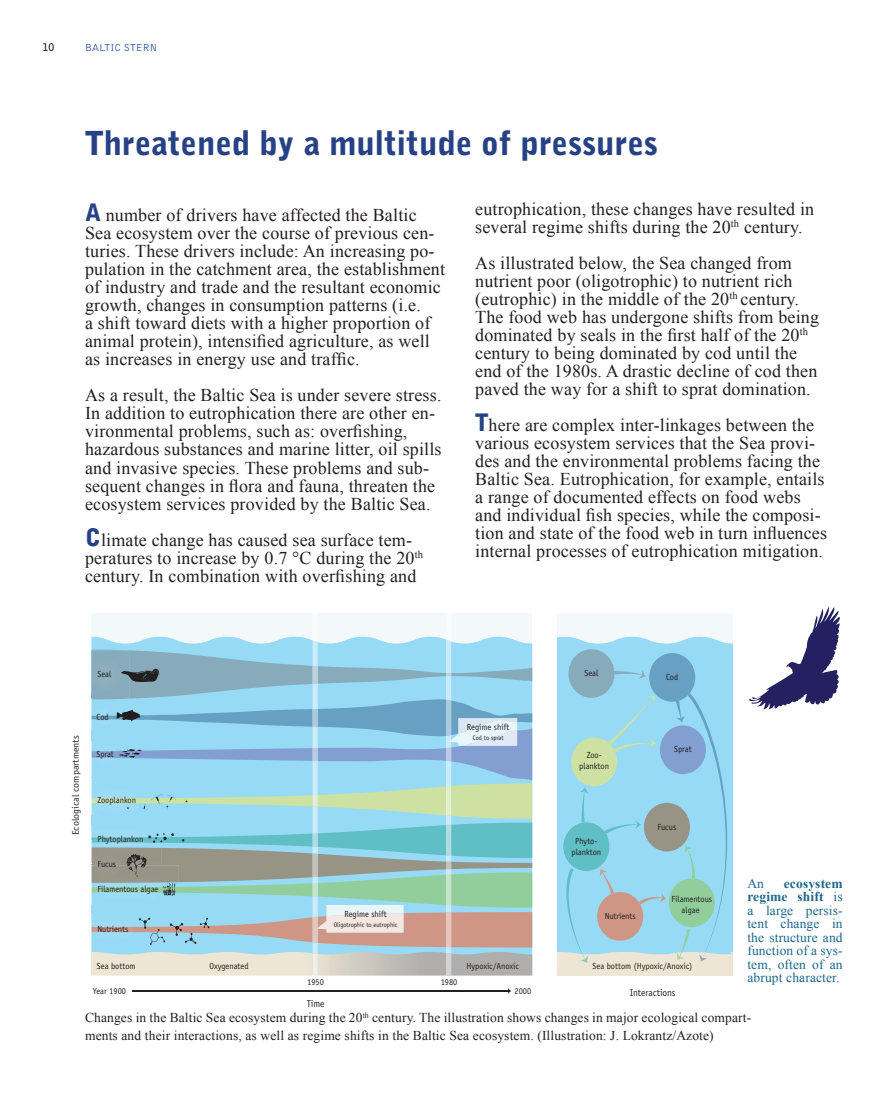
<style>
.page{position:relative;width:893px;height:1106px;background:#fff}
.page>*{position:absolute;margin:0;border:0;box-sizing:border-box;transform-origin:0 0}
.t1{font:900 33px "Bell Gothic BT";color:#264185}
.t2{font:18px/18px "Times New Roman";letter-spacing:.01em;color:#231f20}
.t3{font:13.5px/18px "Times New Roman";letter-spacing:.01em;color:#231f20}
.t4{font:13.5px/13.5px "Times New Roman";letter-spacing:.01em;color:#1d678b;text-align:justify}
.t5{font:10.5px "Bell Gothic BT";color:#23499f}
.t6{font:700 10.5px "Bell Gothic BT";color:#231f20}
.t7{font:9.9px "Officina Sans Std";color:#231f20;scale:.95 1}
.t8{font:9.45px "Officina Sans Std";color:#231f20;scale:1.06 1}
.t9{font:8.85px/10.6px "Officina Sans Std";color:#231f20;text-align:center;scale:.95 1}
.t10{font:8.85px "Officina Sans Std";letter-spacing:-.02em;color:#231f20;scale:.95 1}
.t11{font:6.6px "Officina Sans Std";color:#231f20;scale:.95 1}
.s1{font-family:"Bell Gothic BT";font-weight:900;font-size:24px;color:#264185}
.s2{font-weight:700}
</style>
<div class="page">
<hr style="left:132px;top:990px;width:377px;height:1px;background:#231f20">
<svg style="left:91px;top:613px;width:441px;height:363px;background:#a2cbd4"></svg>
<svg style="left:557px;top:606px;width:283px;height:370px"></svg>
<p class="t6" style="left:43px;top:40px;width:13px">10</p>
<p class="t5" style="left:85px;top:41px;width:74px">BALTIC STERN</p>
<p class="t1" style="left:85px;top:123px;width:574px">Threatened by a multitude of pressures</p>
<p class="t2" style="left:85px;top:206px;width:362px"><span class="s1">A</span> number of drivers have affected the Baltic Sea ecosystem over the course of previous cen&shy;turies. These drivers include: An increasing po&shy;pulation in the catchment area, the establishment of industry and trade and the resultant economic growth, changes in consumption patterns (i.e.<br>a shift toward diets with a higher proportion of animal protein), intensified agriculture, as well as increases in energy use and traffic.</p>
<p class="t2" style="left:85px;top:386px;width:358px">As a result, the Baltic Sea is under severe stress.<br>In addition to eutrophication there are other en&shy;vironmental problems, such as: overfishing,</p>
<p class="t2" style="left:85px;top:440px;width:358px">hazardous substances and marine litter, oil spills and invasive species. These problems and sub&shy;sequent changes in flora and fauna, threaten the ecosystem services provided by the Baltic Sea.</p>
<p class="t2" style="left:85px;top:530px;width:339px"><span class="s1">C</span>limate change has caused sea surface tem&shy;peratures to increase by 0.7 °C during the 20<sup>th </sup>century. In combination with overfishing and</p>
<p class="t2" style="left:475px;top:199px;width:341px">eutrophication, these changes have resulted in several regime shifts during the 20<sup>th</sup> century.</p>
<p class="t2" style="left:475px;top:253px;width:345px">As illustrated below, the Sea changed from nutrient poor (oligotrophic) to nutrient rich (eutrophic) in the middle of the 20<sup>th</sup> century.<br>The food web has undergone shifts from being dominated by seals in the first half of the 20<sup>th </sup>century to being dominated by cod until the end of the 1980s. A drastic decline of cod then paved the way for a shift to sprat domination.</p>
<p class="t2" style="left:475px;top:415px;width:353px"><span class="s1">T</span>here are complex inter-linkages between the various ecosystem services that the Sea provi&shy;des and the environmental problems facing the Baltic Sea. Eutrophication, for example, entails a range of documented effects on food webs and individual fish species, while the composi&shy;tion and state of the food web in turn influences internal processes of eutrophication mitigation.</p>
<p class="t8" style="left:70px;top:835px;width:96px;rotate:-90deg">Ecological compartments</p>
<p class="t9" style="left:98px;top:668px;width:16px">Seal</p>
<p class="t9" style="left:96px;top:711px;width:14px">Cod</p>
<p class="t9" style="left:96px;top:748px;width:20px">Sprat</p>
<p class="t9" style="left:98px;top:795px;width:42px">Zooplankon</p>
<p class="t9" style="left:98px;top:833px;width:50px">Phytoplankon</p>
<p class="t9" style="left:98px;top:858px;width:21px">Fucus</p>
<p class="t9" style="left:467px;top:721px;width:46px">Regime shift</p>
<p class="t11" style="left:473px;top:734px;width:34px">Cod to sprat</p>
<p class="t9" style="left:584px;top:667px;width:16px">Seal</p>
<p class="t9" style="left:579px;top:749px;width:33px">Zoo&shy;plankton</p>
<p class="t9" style="left:571px;top:835px;width:33px">Phyto&shy;plankton</p>
<p class="t9" style="left:666px;top:671px;width:14px">Cod</p>
<p class="t9" style="left:674px;top:744px;width:20px">Sprat</p>
<p class="t9" style="left:658px;top:821px;width:21px">Fucus</p>
<p class="t9" style="left:98px;top:883px;width:66px">Filamentous algae</p>
<p class="t9" style="left:98px;top:923px;width:34px">Nutrients</p>
<p class="t9" style="left:344px;top:908px;width:46px">Regime shift</p>
<p class="t11" style="left:334px;top:921px;width:69px">Oligotrophic to eutrophic</p>
<p class="t9" style="left:605px;top:910px;width:34px">Nutrients</p>
<p class="t9" style="left:672px;top:893px;width:44px">Filamentous algae</p>
<p class="t9" style="left:97px;top:960px;width:42px">Sea bottom</p>
<p class="t9" style="left:209px;top:960px;width:43px">Oxygenated</p>
<p class="t10" style="left:466px;top:960px;width:57px">Hypoxic/Anoxic</p>
<p class="t9" style="left:593px;top:960px;width:106px">Sea bottom (Hypoxic/Anoxic)</p>
<p class="t9" style="left:307px;top:976px;width:19px">1950</p>
<p class="t7" style="left:307px;top:997px;width:20px">Time</p>
<p class="t9" style="left:441px;top:976px;width:19px">1980</p>
<p class="t9" style="left:93px;top:985px;width:36px">Year 1900</p>
<p class="t9" style="left:514px;top:985px;width:19px">2000</p>
<p class="t7" style="left:630px;top:986px;width:50px">Interactions</p>
<p class="t4" style="left:747px;top:876px;width:18px">An</p>
<p class="t4" style="left:747px;top:876px;width:97px;text-indent:36px"><span class="s2">ecosystem regime shift</span> is a large persis&shy;tent change in the structure and function of a sys&shy;tem, often of an abrupt character.</p>
<p class="t3" style="left:85px;top:1008px;width:668px">Changes in the Baltic Sea ecosystem during the 20<sup>th</sup> century. The illustration shows changes in major ecological compart&shy;ments and their interactions, as well as regime shifts in the Baltic Sea ecosystem. (Illustration: J. Lokrantz/Azote)</p>
</div>
